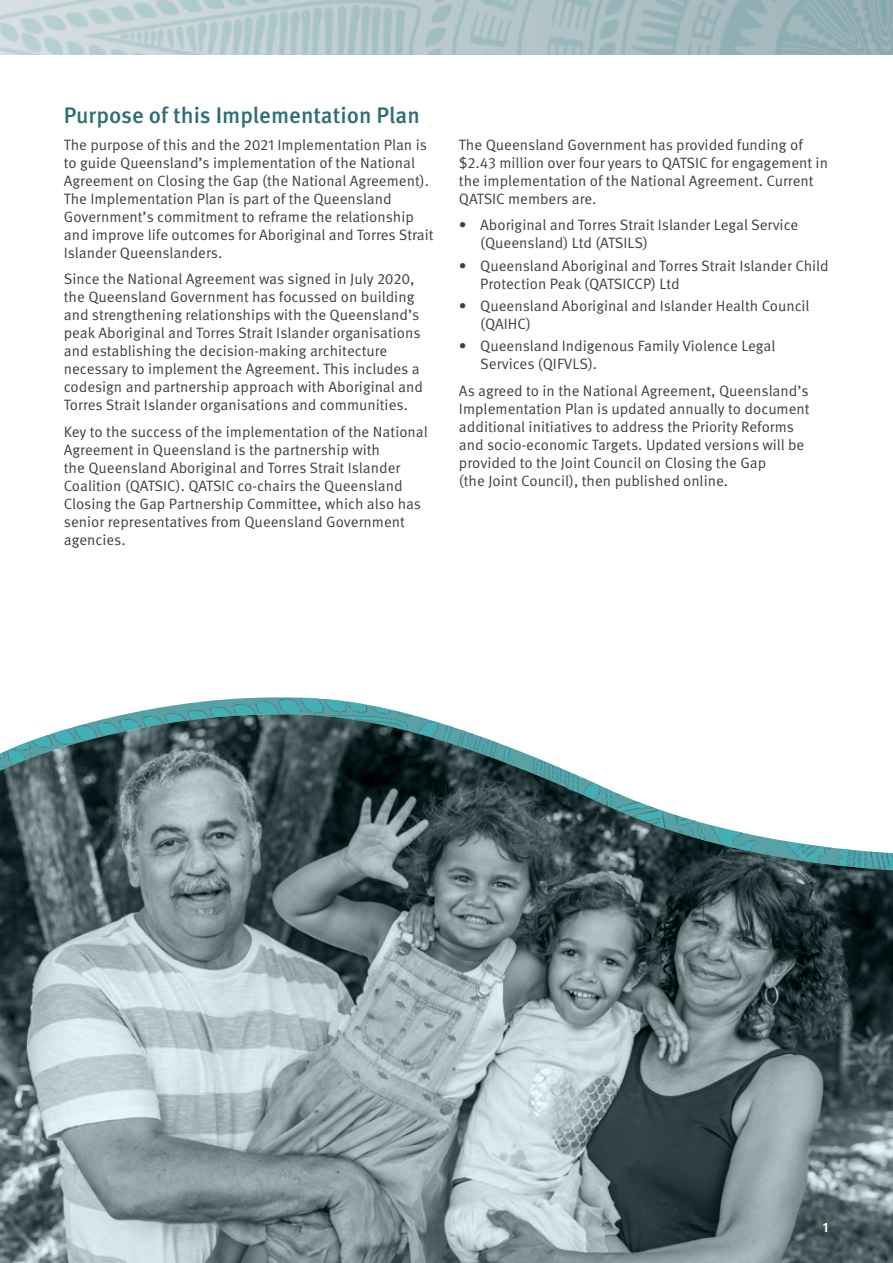
<style>
.page{position:relative;width:893px;height:1263px;background:#fff}
.page>*{position:absolute;margin:0;border:0;box-sizing:border-box;transform-origin:0 0}
.t1{font:500 22.5px "Meta OT";color:#2b6e73}
.t2{font:15px/18px "Meta OT Norm";color:#404040}
.t3{font:700 13.5px "Meta OT";color:#fff}
</style>
<div class="page">
<img style="left:0;top:0;width:893px;height:54px">
<img style="left:131px;top:697px;width:273px;height:16px">
<svg style="left:0;top:713px;width:893px;height:550px;background:#7c8e90"></svg>
<img style="left:0;top:714px;width:893px;height:156px">
<h1 class="t1" style="left:64px;top:102px;width:358px">Purpose of this Implementation Plan</h1>
<p class="t2" style="left:64px;top:136px;width:371px">The purpose of this and the 2021 Implementation Plan is to guide Queensland’s implementation of the National Agreement on Closing the Gap (the National Agreement).<br>The Implementation Plan is part of the Queensland Government’s commitment to reframe the relationship and improve life outcomes for Aboriginal and Torres Strait Islander Queenslanders.</p>
<p class="t2" style="left:64px;top:270px;width:361px">Since the National Agreement was signed in July 2020, the Queensland Government has focussed on building and strengthening relationships with the Queensland’s peak Aboriginal and Torres Strait Islander organisations and establishing the decision-making architecture necessary to implement the Agreement. This includes a codesign and partnership approach with Aboriginal and Torres Strait Islander organisations and communities.</p>
<p class="t2" style="left:64px;top:423px;width:366px">Key to the success of the implementation of the National Agreement in Queensland is the partnership with<br>the Queensland Aboriginal and Torres Strait Islander Coalition (QATSIC). QATSIC co-chairs the Queensland Closing the Gap Partnership Committee, which also has senior representatives from Queensland Government agencies.</p>
<p class="t2" style="left:459px;top:136px;width:371px">The Queensland Government has provided funding of $2.43 million over four years to QATSIC for engagement in the implementation of the National Agreement. Current QATSIC members are.</p>
<p class="t2" style="left:480px;top:216px;width:320px;text-indent:-21px">• Aboriginal and Torres Strait Islander Legal Service (Queensland) Ltd (ATSILS)</p>
<p class="t2" style="left:480px;top:257px;width:350px;text-indent:-21px">• Queensland Aboriginal and Torres Strait Islander Child<br>Protection Peak (QATSICCP) Ltd</p>
<p class="t2" style="left:480px;top:297px;width:331px;text-indent:-21px">• Queensland Aboriginal and Islander Health Council (QAIHC)</p>
<p class="t2" style="left:480px;top:337px;width:297px;text-indent:-21px">• Queensland Indigenous Family Violence Legal<br>Services (QIFVLS).</p>
<p class="t2" style="left:459px;top:382px;width:352px">As agreed to in the National Agreement, Queensland’s Implementation Plan is updated annually to document additional initiatives to address the Priority Reforms and socio-economic Targets. Updated versions will be provided to the Joint Council on Closing the Gap<br>(the Joint Council), then published online.</p>
<p class="t3" style="left:823px;top:1219px;width:7px">1</p>
</div>
